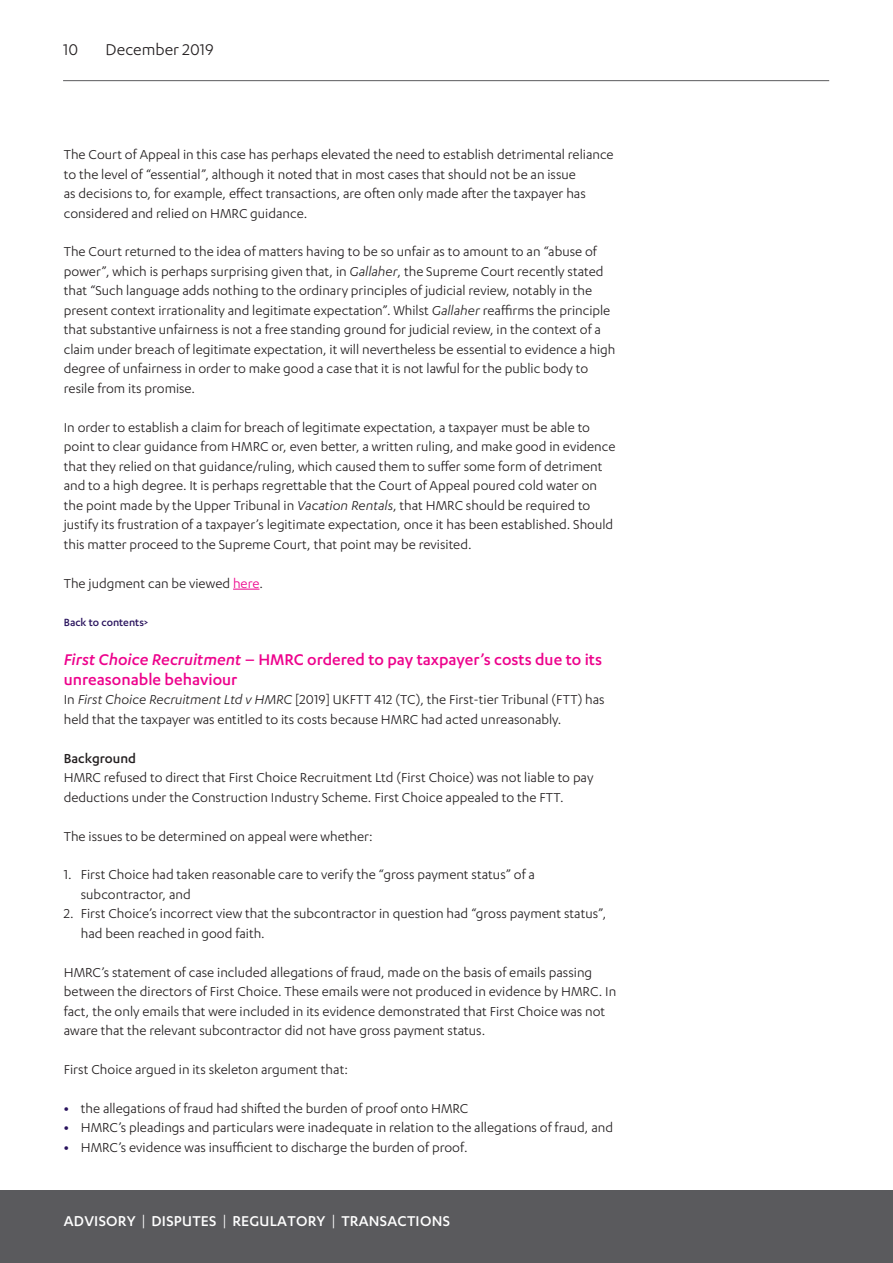
<style>
.page{position:relative;width:893px;height:1263px;background:#fff}
.page>*{position:absolute;margin:0;border:0;box-sizing:border-box;transform-origin:0 0}
.Heading_2__pink{font:500 18px/19.5px "Karbon";color:#ed028c}
.t1{font:18px "Karbon";color:#231f20}
.t2{font:500 16.5px "Karbon";letter-spacing:.015em;color:#fff}
.Body{font:15px/19.5px "Karbon";color:#231f20}
.Heading_3{font:500 15px "Karbon";color:#231f20}
.Body-2{font:500 12px "Karbon";color:#29135d}
.s1{font-style:italic}
.s2{color:#ed028c}
.s3{font-weight:700;color:#29135d}
.s4{font-weight:400}
</style>
<div class="page">
<div style="left:0;top:1191px;width:893px;height:72px;background:#5a5a5d"></div>
<hr style="left:63px;top:80px;width:766px;height:1px;background:#5a5a5d">
<svg style="left:233px;top:589px;width:26px;height:1px"></svg>
<p class="t1" style="left:63px;top:39px;width:17px">10</p>
<p class="t1" style="left:106px;top:39px;width:110px">December 2019</p>
<p class="Body" style="left:64px;top:144px;width:551px">The Court of Appeal in this case has perhaps elevated the need to establish detrimental reliance to the level of “essential”, although it noted that in most cases that should not be an issue<br>as decisions to, for example, effect transactions, are often only made after the taxpayer has considered and relied on HMRC guidance.</p>
<p class="Body" style="left:64px;top:242px;width:553px">The Court returned to the idea of matters having to be so unfair as to amount to an “abuse of power”, which is perhaps surprising given that, in <span class="s1">Gallaher</span>, the Supreme Court recently stated that “Such language adds nothing to the ordinary principles of judicial review, notably in the present context irrationality and legitimate expectation”. Whilst <span class="s1">Gallaher</span> reaffirms the principle that substantive unfairness is not a free standing ground for judicial review, in the context of a claim under breach of legitimate expectation, it will nevertheless be essential to evidence a high degree of unfairness in order to make good a case that it is not lawful for the public body to resile from its promise.</p>
<p class="Body" style="left:64px;top:417px;width:553px">In order to establish a claim for breach of legitimate expectation, a taxpayer must be able to point to clear guidance from HMRC or, even better, a written ruling, and make good in evidence that they relied on that guidance/ruling, which caused them to suffer some form of detriment and to a high degree. It is perhaps regrettable that the Court of Appeal poured cold water on the point made by the Upper Tribunal in <span class="s1">Vacation Rentals</span>, that HMRC should be required to justify its frustration of a taxpayer’s legitimate expectation, once it has been established. Should this matter proceed to the Supreme Court, that point may be revisited.</p>
<p class="Body" style="left:64px;top:573px;width:201px">The judgment can be viewed <span class="s2">here</span>.</p>
<p class="Body-2" style="left:64px;top:616px;width:86px">Back to contents&gt;</p>
<p class="Heading_2__pink" style="left:64px;top:649px;width:540px"><span class="s1">First Choice Recruitment</span> – HMRC ordered to pay taxpayer’s costs due to its unreasonable behaviour</p>
<p class="Body" style="left:64px;top:690px;width:542px">In <span class="s1">First Choice Recruitment Ltd v HMRC</span> [2019] UKFTT 412 (TC), the First-tier Tribunal (FTT) has held that the taxpayer was entitled to its costs because HMRC had acted unreasonably.</p>
<p class="Heading_3" style="left:64px;top:750px;width:74px">Background</p>
<p class="Body" style="left:64px;top:767px;width:531px">HMRC refused to direct that First Choice Recruitment Ltd (First Choice) was not liable to pay deductions under the Construction Industry Scheme. First Choice appealed to the FTT.</p>
<p class="Body" style="left:64px;top:826px;width:310px">The issues to be determined on appeal were whether:</p>
<p class="Body" style="left:81px;top:865px;width:456px;text-indent:-17px">1. First Choice had taken reasonable care to verify the “gross payment status” of a subcontractor, and</p>
<p class="Body" style="left:81px;top:904px;width:527px;text-indent:-17px">2. First Choice’s incorrect view that the subcontractor in question had “gross payment status”, had been reached in good faith.</p>
<p class="Body" style="left:64px;top:962px;width:554px">HMRC’s statement of case included allegations of fraud, made on the basis of emails passing between the directors of First Choice. These emails were not produced in evidence by HMRC. In fact, the only emails that were included in its evidence demonstrated that First Choice was not aware that the relevant subcontractor did not have gross payment status.</p>
<p class="Body" style="left:64px;top:1059px;width:286px">First Choice argued in its skeleton argument that:</p>
<p class="Body" style="left:64px;top:1098px;width:406px"><span class="s3">•</span> the allegations of fraud had shifted the burden of proof onto HMRC</p>
<p class="Body" style="left:64px;top:1118px;width:551px"><span class="s3">•</span> HMRC’s pleadings and particulars were inadequate in relation to the allegations of fraud, and</p>
<p class="Body" style="left:64px;top:1137px;width:405px"><span class="s3">•</span> HMRC’s evidence was insufficient to discharge the burden of proof.</p>
<p class="t2" style="left:64px;top:1212px;width:388px">ADVISORY <span class="s4">|</span> DISPUTES <span class="s4">|</span> REGULATORY <span class="s4">|</span> TRANSACTIONS</p>
</div>
